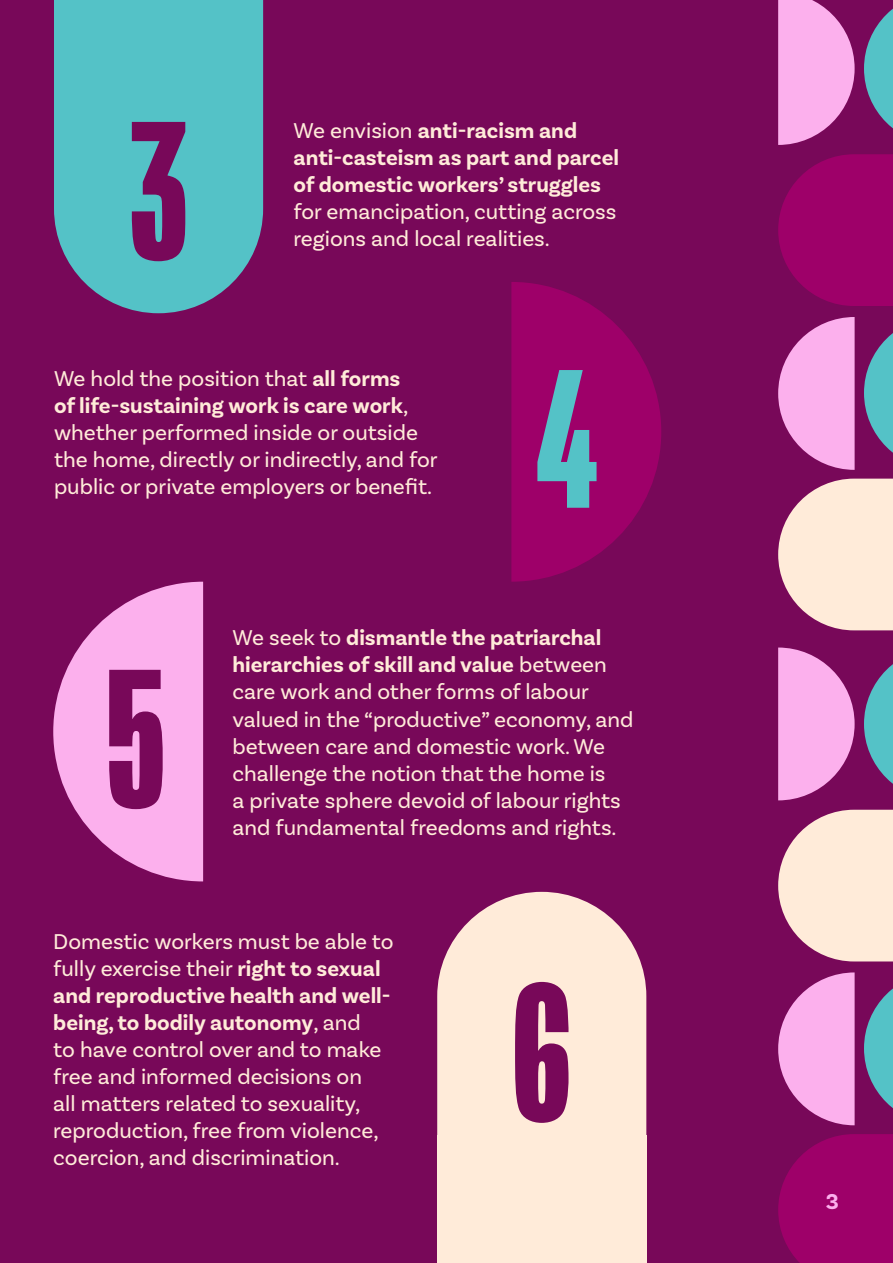
<style>
.page{position:relative;width:893px;height:1263px;background:#780859}
.page>*{position:absolute;margin:0;border:0;box-sizing:border-box;transform-origin:0 0}
.t1{font:700 202.5px "Mongoose";color:#780859}
.t2{font:700 202.5px "Mongoose";color:#54c2c7}
.t3{font:22.5px/27px "Basic Sans";color:#ffebd9}
.t4{font:700 22.5px/27px "Basic Sans";color:#ffebd9}
.t5{font:700 22.5px "Basic Sans";color:#fcb0ed}
.s1{font-weight:400}
.s2{font-weight:700}
</style>
<div class="page">
<svg style="left:864px;top:664px;width:29px;height:120px"></svg>
<svg style="left:778px;top:810px;width:115px;height:151px;background:#ebcac6"></svg>
<svg style="left:778px;top:647px;width:77px;height:153px"></svg>
<svg style="left:778px;top:1134px;width:115px;height:129px;background:#990067"></svg>
<svg style="left:864px;top:988px;width:29px;height:120px"></svg>
<svg style="left:778px;top:972px;width:77px;height:153px"></svg>
<svg style="left:864px;top:8px;width:29px;height:121px"></svg>
<svg style="left:778px;top:154px;width:115px;height:152px;background:#980166"></svg>
<svg style="left:778px;top:0;width:77px;height:145px"></svg>
<svg style="left:778px;top:479px;width:115px;height:151px;background:#ebcac6"></svg>
<svg style="left:864px;top:333px;width:29px;height:120px"></svg>
<svg style="left:778px;top:317px;width:77px;height:153px"></svg>
<svg style="left:54px;top:0;width:209px;height:313px;background:#56b4bf"></svg>
<svg style="left:53px;top:582px;width:150px;height:299px"></svg>
<svg style="left:437px;top:892px;width:209px;height:243px;background:#f2d5cd"></svg>
<div style="left:437px;top:1135px;width:209px;height:128px;background:#ffebd9"></div>
<svg style="left:511px;top:282px;width:150px;height:300px"></svg>
<h1 class="t1" style="left:128px;top:76px;width:62px">3</h1>
<p class="t4" style="left:294px;top:117px;width:327px"><span class="s1">We envision</span> anti-racism and anti-casteism as part and parcel of domestic workers’ struggles</p>
<p class="t3" style="left:294px;top:198px;width:324px">for emancipation, cutting across</p>
<p class="t3" style="left:294px;top:225px;width:258px">regions and local realities.</p>
<p class="t3" style="left:54px;top:365px;width:385px">We hold the position that <span class="s2">all forms<br>of life-sustaining work is care work</span>, whether performed inside or outside the home, directly or indirectly, and for public or private employers or benefit.</p>
<h1 class="t2" style="left:536px;top:324px;width:62px">4</h1>
<h1 class="t1" style="left:106px;top:624px;width:62px">5</h1>
<p class="t3" style="left:232px;top:624px;width:402px">We seek to <span class="s2">dismantle the patriarchal hierarchies of skill and value</span> between care work and other forms of labour valued in the “productive” economy, and between care and domestic work. We challenge the notion that the home is<br>a private sphere devoid of labour rights and fundamental freedoms and rights.</p>
<p class="t3" style="left:53px;top:928px;width:342px">Domestic workers must be able to fully exercise their <span class="s2">right to sexual and reproductive health and well&shy;being, to bodily autonomy</span>, and<br>to have control over and to make free and informed decisions on<br>all matters related to sexuality, reproduction, free from violence, coercion, and discrimination.</p>
<h1 class="t1" style="left:511px;top:938px;width:62px">6</h1>
<p class="t5" style="left:826px;top:1188px;width:15px">3</p>
</div>
